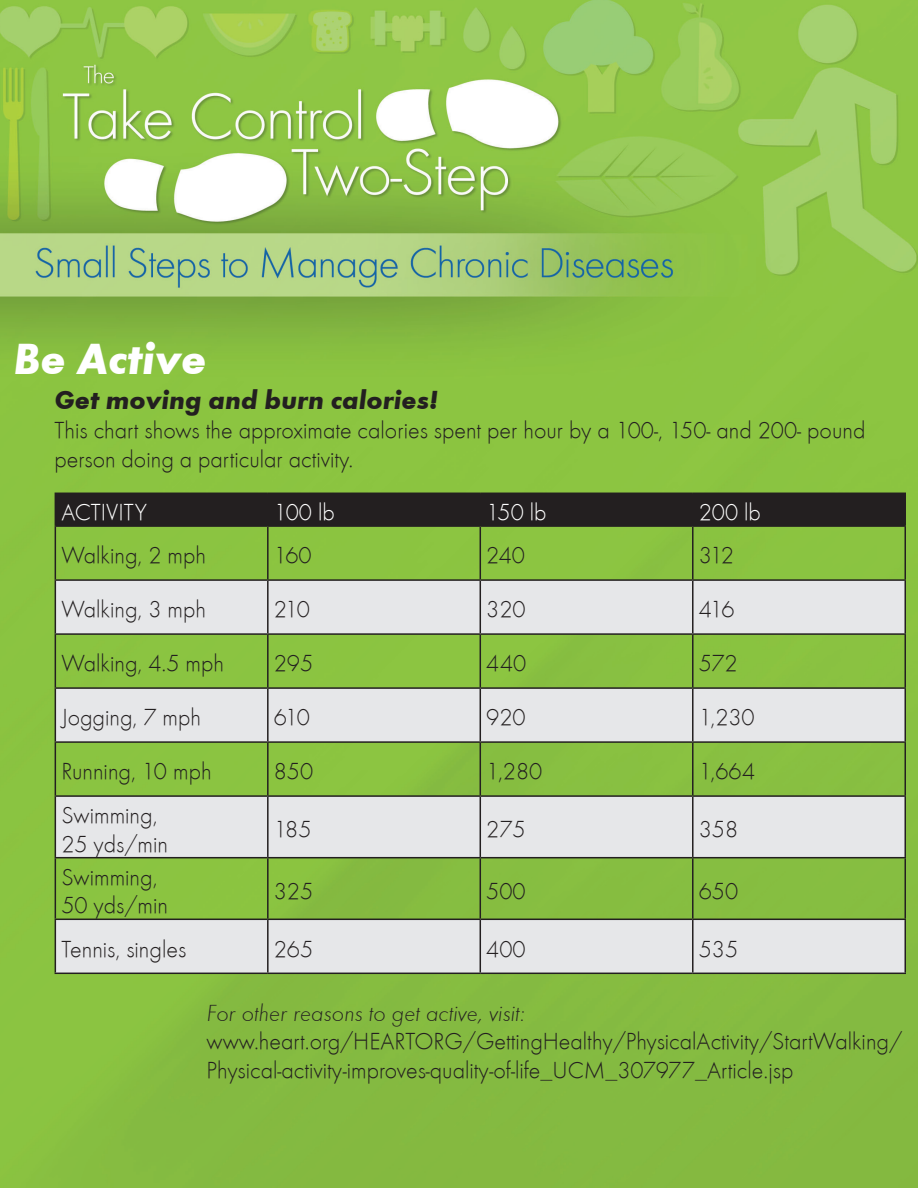
<style>
.page{position:relative;width:918px;height:1188px;background:#fff}
.page>*{position:absolute;margin:0;border:0;box-sizing:border-box;transform-origin:0 0}
.t1{font:italic 45px "Function LH Heavy";color:#fff}
.t2{font:italic 27px "Function LH Heavy";color:#231f20}
.t3{font:24px/28.8px "Function LH Light";color:#231f20}
.t4{font:24px "Function LH Light";color:#fff}
.s1{font-style:italic}
</style>
<div class="page">
<img style="left:0;top:0;width:918px;height:1188px">
<div style="left:56px;top:494px;width:848px;height:31px;background:#231f20"></div>
<svg style="left:56px;top:581px;width:848px;height:392px;background:#bdd59f"></svg>
<hr style="left:55px;top:527px;width:1px;height:52px;background:#231f20">
<hr style="left:267px;top:527px;width:2px;height:52px;background:#231f20">
<hr style="left:480px;top:527px;width:1px;height:52px;background:#231f20">
<hr style="left:692px;top:527px;width:2px;height:52px;background:#231f20">
<hr style="left:904px;top:527px;width:2px;height:52px;background:#231f20">
<hr style="left:55px;top:579px;width:213px;height:2px;background:#231f20">
<hr style="left:55px;top:581px;width:1px;height:52px;background:#231f20">
<hr style="left:268px;top:579px;width:212px;height:2px;background:#231f20">
<hr style="left:267px;top:581px;width:2px;height:52px;background:#231f20">
<hr style="left:480px;top:579px;width:213px;height:2px;background:#231f20">
<hr style="left:480px;top:581px;width:1px;height:52px;background:#231f20">
<hr style="left:693px;top:579px;width:213px;height:2px;background:#231f20">
<hr style="left:692px;top:581px;width:2px;height:52px;background:#231f20">
<hr style="left:904px;top:581px;width:2px;height:52px;background:#231f20">
<hr style="left:55px;top:633px;width:213px;height:2px;background:#231f20">
<hr style="left:55px;top:635px;width:1px;height:52px;background:#231f20">
<hr style="left:268px;top:633px;width:212px;height:2px;background:#231f20">
<hr style="left:267px;top:635px;width:2px;height:52px;background:#231f20">
<hr style="left:480px;top:633px;width:213px;height:2px;background:#231f20">
<hr style="left:480px;top:635px;width:1px;height:52px;background:#231f20">
<hr style="left:693px;top:633px;width:213px;height:2px;background:#231f20">
<hr style="left:692px;top:635px;width:2px;height:52px;background:#231f20">
<hr style="left:904px;top:635px;width:2px;height:52px;background:#231f20">
<hr style="left:55px;top:687px;width:213px;height:2px;background:#231f20">
<hr style="left:55px;top:689px;width:1px;height:52px;background:#231f20">
<hr style="left:268px;top:687px;width:212px;height:2px;background:#231f20">
<hr style="left:267px;top:689px;width:2px;height:52px;background:#231f20">
<hr style="left:480px;top:687px;width:213px;height:2px;background:#231f20">
<hr style="left:480px;top:689px;width:1px;height:52px;background:#231f20">
<hr style="left:693px;top:687px;width:213px;height:2px;background:#231f20">
<hr style="left:692px;top:689px;width:2px;height:52px;background:#231f20">
<hr style="left:904px;top:689px;width:2px;height:52px;background:#231f20">
<hr style="left:55px;top:741px;width:213px;height:2px;background:#231f20">
<hr style="left:55px;top:743px;width:1px;height:52px;background:#231f20">
<hr style="left:268px;top:741px;width:212px;height:2px;background:#231f20">
<hr style="left:267px;top:743px;width:2px;height:52px;background:#231f20">
<hr style="left:480px;top:741px;width:213px;height:2px;background:#231f20">
<hr style="left:480px;top:743px;width:1px;height:52px;background:#231f20">
<hr style="left:693px;top:741px;width:213px;height:2px;background:#231f20">
<hr style="left:692px;top:743px;width:2px;height:52px;background:#231f20">
<hr style="left:904px;top:743px;width:2px;height:52px;background:#231f20">
<hr style="left:55px;top:795px;width:213px;height:2px;background:#231f20">
<hr style="left:55px;top:797px;width:1px;height:60px;background:#231f20">
<hr style="left:268px;top:795px;width:212px;height:2px;background:#231f20">
<hr style="left:267px;top:797px;width:2px;height:60px;background:#231f20">
<hr style="left:480px;top:795px;width:213px;height:2px;background:#231f20">
<hr style="left:480px;top:797px;width:1px;height:60px;background:#231f20">
<hr style="left:693px;top:795px;width:213px;height:2px;background:#231f20">
<hr style="left:692px;top:797px;width:2px;height:60px;background:#231f20">
<hr style="left:904px;top:797px;width:2px;height:60px;background:#231f20">
<hr style="left:55px;top:857px;width:213px;height:1px;background:#231f20">
<hr style="left:55px;top:858px;width:1px;height:61px;background:#231f20">
<hr style="left:268px;top:857px;width:212px;height:1px;background:#231f20">
<hr style="left:267px;top:858px;width:2px;height:61px;background:#231f20">
<hr style="left:480px;top:857px;width:213px;height:1px;background:#231f20">
<hr style="left:480px;top:858px;width:1px;height:61px;background:#231f20">
<hr style="left:693px;top:857px;width:213px;height:1px;background:#231f20">
<hr style="left:692px;top:858px;width:2px;height:61px;background:#231f20">
<hr style="left:904px;top:858px;width:2px;height:61px;background:#231f20">
<hr style="left:55px;top:919px;width:213px;height:1px;background:#231f20">
<hr style="left:55px;top:920px;width:1px;height:53px;background:#231f20">
<hr style="left:268px;top:919px;width:212px;height:1px;background:#231f20">
<hr style="left:267px;top:920px;width:2px;height:53px;background:#231f20">
<hr style="left:480px;top:919px;width:213px;height:1px;background:#231f20">
<hr style="left:480px;top:920px;width:1px;height:53px;background:#231f20">
<hr style="left:693px;top:919px;width:213px;height:1px;background:#231f20">
<hr style="left:692px;top:920px;width:2px;height:53px;background:#231f20">
<hr style="left:904px;top:920px;width:2px;height:53px;background:#231f20">
<hr style="left:55px;top:973px;width:213px;height:1px;background:#231f20">
<hr style="left:268px;top:973px;width:212px;height:1px;background:#231f20">
<hr style="left:480px;top:973px;width:213px;height:1px;background:#231f20">
<hr style="left:693px;top:973px;width:213px;height:1px;background:#231f20">
<hr style="left:55px;top:493px;width:213px;height:1px;background:#231f20">
<hr style="left:55px;top:494px;width:1px;height:31px;background:#231f20">
<hr style="left:268px;top:493px;width:212px;height:1px;background:#231f20">
<hr style="left:267px;top:494px;width:2px;height:31px;background:#231f20">
<hr style="left:480px;top:493px;width:213px;height:1px;background:#231f20">
<hr style="left:480px;top:494px;width:1px;height:31px;background:#231f20">
<hr style="left:693px;top:493px;width:213px;height:1px;background:#231f20">
<hr style="left:692px;top:494px;width:2px;height:31px;background:#231f20">
<hr style="left:904px;top:494px;width:2px;height:31px;background:#231f20">
<hr style="left:55px;top:525px;width:213px;height:2px;background:#231f20">
<hr style="left:268px;top:525px;width:212px;height:2px;background:#231f20">
<hr style="left:480px;top:525px;width:213px;height:2px;background:#231f20">
<hr style="left:693px;top:525px;width:213px;height:2px;background:#231f20">
<p class="t1" style="left:14px;top:333px;width:195px">Be Active</p>
<p class="t2" style="left:55px;top:384px;width:385px">Get moving and burn calories!</p>
<p class="t3" style="left:55px;top:416px;width:812px">This chart shows the approximate calories spent per hour by a 100-, 150- and 200- pound person doing a particular activity.</p>
<p class="t4" style="left:61px;top:499px;width:87px">ACTIVITY</p>
<p class="t4" style="left:274px;top:499px;width:62px">100 lb</p>
<p class="t4" style="left:486px;top:499px;width:62px">150 lb</p>
<p class="t4" style="left:699px;top:499px;width:64px">200 lb</p>
<p class="t3" style="left:61px;top:542px;width:146px">Walking, 2 mph</p>
<p class="t3" style="left:274px;top:542px;width:39px">160</p>
<p class="t3" style="left:486px;top:542px;width:40px">240</p>
<p class="t3" style="left:699px;top:542px;width:37px">312</p>
<p class="t3" style="left:61px;top:596px;width:146px">Walking, 3 mph</p>
<p class="t3" style="left:274px;top:596px;width:38px">210</p>
<p class="t3" style="left:486px;top:596px;width:41px">320</p>
<p class="t3" style="left:699px;top:596px;width:37px">416</p>
<p class="t3" style="left:61px;top:650px;width:164px">Walking, 4.5 mph</p>
<p class="t3" style="left:274px;top:650px;width:41px">295</p>
<p class="t3" style="left:486px;top:650px;width:42px">440</p>
<p class="t3" style="left:699px;top:650px;width:40px">572</p>
<p class="t3" style="left:61px;top:704px;width:141px">Jogging, 7 mph</p>
<p class="t3" style="left:274px;top:704px;width:38px">610</p>
<p class="t3" style="left:486px;top:704px;width:41px">920</p>
<p class="t3" style="left:699px;top:704px;width:58px">1,230</p>
<p class="t3" style="left:61px;top:758px;width:152px">Running, 10 mph</p>
<p class="t3" style="left:274px;top:758px;width:41px">850</p>
<p class="t3" style="left:486px;top:758px;width:58px">1,280</p>
<p class="t3" style="left:699px;top:758px;width:58px">1,664</p>
<p class="t3" style="left:61px;top:801px;width:108px">Swimming,<br>25 yds/min</p>
<p class="t3" style="left:274px;top:815px;width:39px">185</p>
<p class="t3" style="left:486px;top:815px;width:41px">275</p>
<p class="t3" style="left:699px;top:815px;width:41px">358</p>
<p class="t3" style="left:61px;top:863px;width:108px">Swimming,<br>50 yds/min</p>
<p class="t3" style="left:274px;top:877px;width:41px">325</p>
<p class="t3" style="left:486px;top:877px;width:41px">500</p>
<p class="t3" style="left:699px;top:877px;width:41px">650</p>
<p class="t3" style="left:61px;top:935px;width:127px">Tennis, singles</p>
<p class="t3" style="left:274px;top:935px;width:41px">265</p>
<p class="t3" style="left:486px;top:935px;width:41px">400</p>
<p class="t3" style="left:699px;top:935px;width:41px">535</p>
<p class="t3" style="left:207px;top:999px;width:697px"><span class="s1">For other reasons to get active, visit: </span>www.heart.org/HEARTORG/GettingHealthy/PhysicalActivity/StartWalking/<br>Physical-activity-improves-quality-of-life_UCM_307977_Article.jsp</p>
</div>
